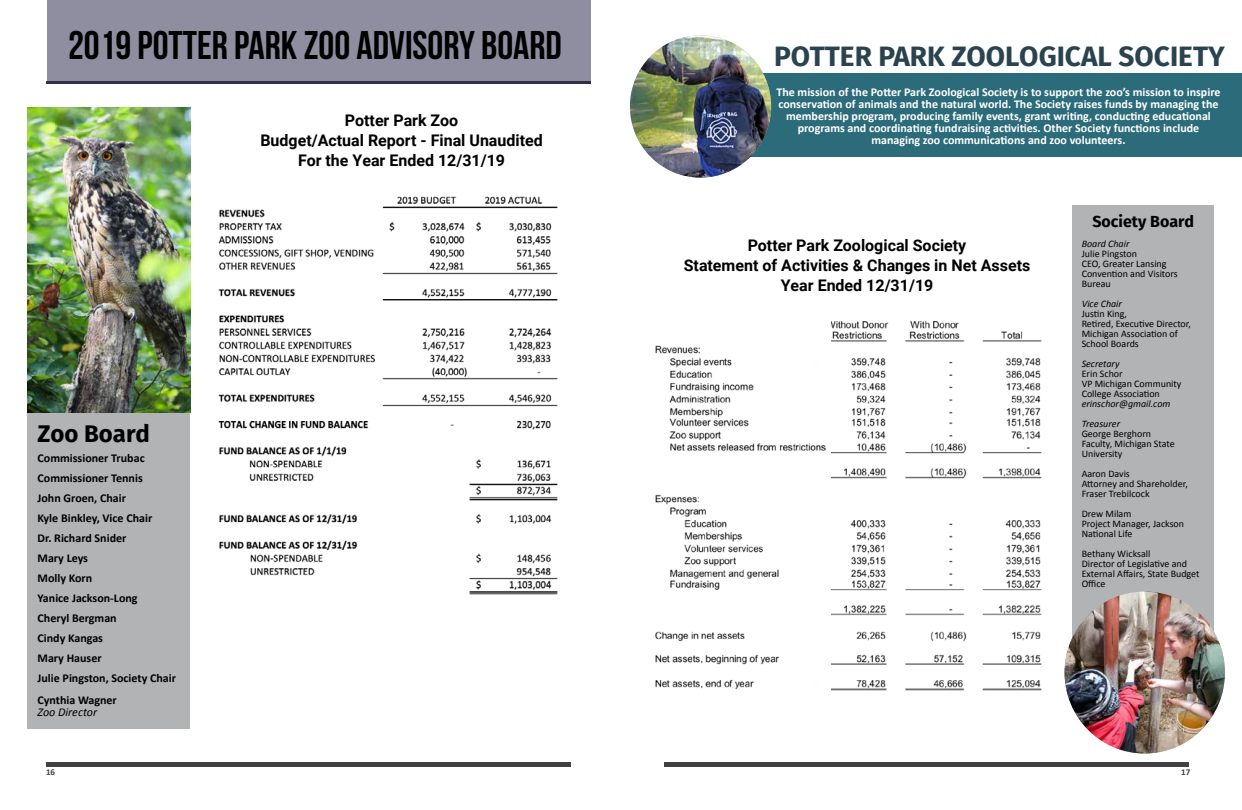
<style>
.page{position:relative;width:1242px;height:810px;background:#fff}
.page>*{position:absolute;margin:0;border:0;box-sizing:border-box;transform-origin:0 0}
.t1{font:40px "Bebas Neue";color:#000}
.t2{font:700 28px "Fira Sans";color:#2a434e}
.t3{font:700 24px "Fira Sans";color:#000}
.t4{font:700 16px/20px "Roboto";color:#000;text-align:center}
.t5{font:700 16px "Fira Sans";color:#000}
.t6{font:700 12px/12px "Calibri";color:#fff;text-align:center}
.t7{font:700 12px/20px "Calibri";color:#000}
.t8{font:italic 12px "Calibri";color:#000}
.t9{font:10px/10px "Calibri";color:#000}
.t10{font:italic 10px/20px "Calibri";color:#000}
.t11{font:700 9px "Calibri";color:#414042}
</style>
<div class="page">
<div style="left:1073px;top:206px;width:141px;height:434px;background:#b2b3b4"></div>
<div style="left:27px;top:408px;width:163px;height:321px;background:#b2b3b4"></div>
<img style="left:27px;top:107px;width:163px;height:306px">
<img style="left:1065px;top:592px;width:160px;height:162px">
<img style="left:831px;top:321px;width:211px;height:370px">
<hr style="left:664px;top:762px;width:524px;height:4px;background:#414042">
<hr style="left:46px;top:762px;width:525px;height:4px;background:#414042">
<img style="left:655px;top:345px;width:171px;height:345px">
<div style="left:749px;top:73px;width:493px;height:84px;background:#2c6c7a"></div>
<hr style="left:46px;top:82px;width:545px;height:2px;background:#414042">
<div style="left:47px;top:0;width:544px;height:84px;background:#8f8ea1"></div>
<img style="left:630px;top:35px;width:141px;height:143px">
<img style="left:218px;top:196px;width:340px;height:399px">
<h1 class="t1" style="left:68px;top:23px;width:495px">2019 POTTER PARK ZOO ADVISORY BOARD</h1>
<h3 class="t4" style="left:260px;top:109px;width:284px">Potter Park Zoo<br>Budget/Actual Report - Final Unaudited<br>For the Year Ended 12/31/19</h3>
<h3 class="t3" style="left:38px;top:417px;width:114px">Zoo Board</h3>
<p class="t7" style="left:38px;top:448px;width:140px">Commissioner Trubac<br>Commissioner Tennis<br>John Groen, Chair<br>Kyle Binkley, Vice Chair<br>Dr. Richard Snider<br>Mary Leys<br>Molly Korn<br>Yanice Jackson-Long<br>Cheryl Bergman<br>Cindy Kangas<br>Mary Hauser<br>Julie Pingston, Society Chair</p>
<p class="t7" style="left:38px;top:690px;width:81px">Cynthia Wagner</p>
<p class="t8" style="left:38px;top:704px;width:61px">Zoo Director</p>
<h2 class="t2" style="left:774px;top:37px;width:452px">POTTER PARK ZOOLOGICAL SOCIETY</h2>
<p class="t6" style="left:776px;top:86px;width:446px">The mission of the Potter Park Zoological Society is to support the zoo’s mission to inspire conservation of animals and the natural world. The Society raises funds by managing the membership program, producing family events, grant writing, conducting educational programs and coordinating fundraising activities. Other Society functions include managing zoo communications and zoo volunteers.</p>
<h3 class="t4" style="left:684px;top:234px;width:348px">Potter Park Zoological Society<br>Statement of Activities &amp; Changes in Net Assets<br>Year Ended 12/31/19</h3>
<h3 class="t5" style="left:1092px;top:210px;width:103px">Society Board</h3>
<p class="t10" style="left:1082px;top:233px;width:49px">Board Chair</p>
<p class="t9" style="left:1082px;top:249px;width:98px">Julie Pingston<br>CEO, Greater Lansing<br>Convention and Visitors<br>Bureau</p>
<p class="t10" style="left:1082px;top:293px;width:42px">Vice Chair</p>
<p class="t9" style="left:1082px;top:309px;width:111px">Justin King,<br>Retired, Executive Director,<br>Michigan Association of<br>School Boards</p>
<p class="t10" style="left:1082px;top:353px;width:39px">Secretary</p>
<p class="t9" style="left:1082px;top:369px;width:101px">Erin Schor<br>VP Michigan Community<br>College Association</p>
<p class="t10" style="left:1082px;top:393px;width:90px">erinschor@gmail.com<br>Treasurer</p>
<p class="t9" style="left:1082px;top:429px;width:95px">George Berghorn<br>Faculty, Michigan State<br>University</p>
<p class="t9" style="left:1082px;top:469px;width:108px">Aaron Davis<br>Attorney and Shareholder,<br>Fraser Trebilcock</p>
<p class="t9" style="left:1082px;top:509px;width:104px">Drew Milam<br>Project Manager, Jackson<br>National Life</p>
<p class="t9" style="left:1082px;top:549px;width:119px">Bethany Wicksall<br>Director of Legislative and<br>External Affairs, State Budget<br>Office</p>
<p class="t11" style="left:46px;top:766px;width:11px">16</p>
<p class="t11" style="left:1181px;top:766px;width:11px">17</p>
</div>
